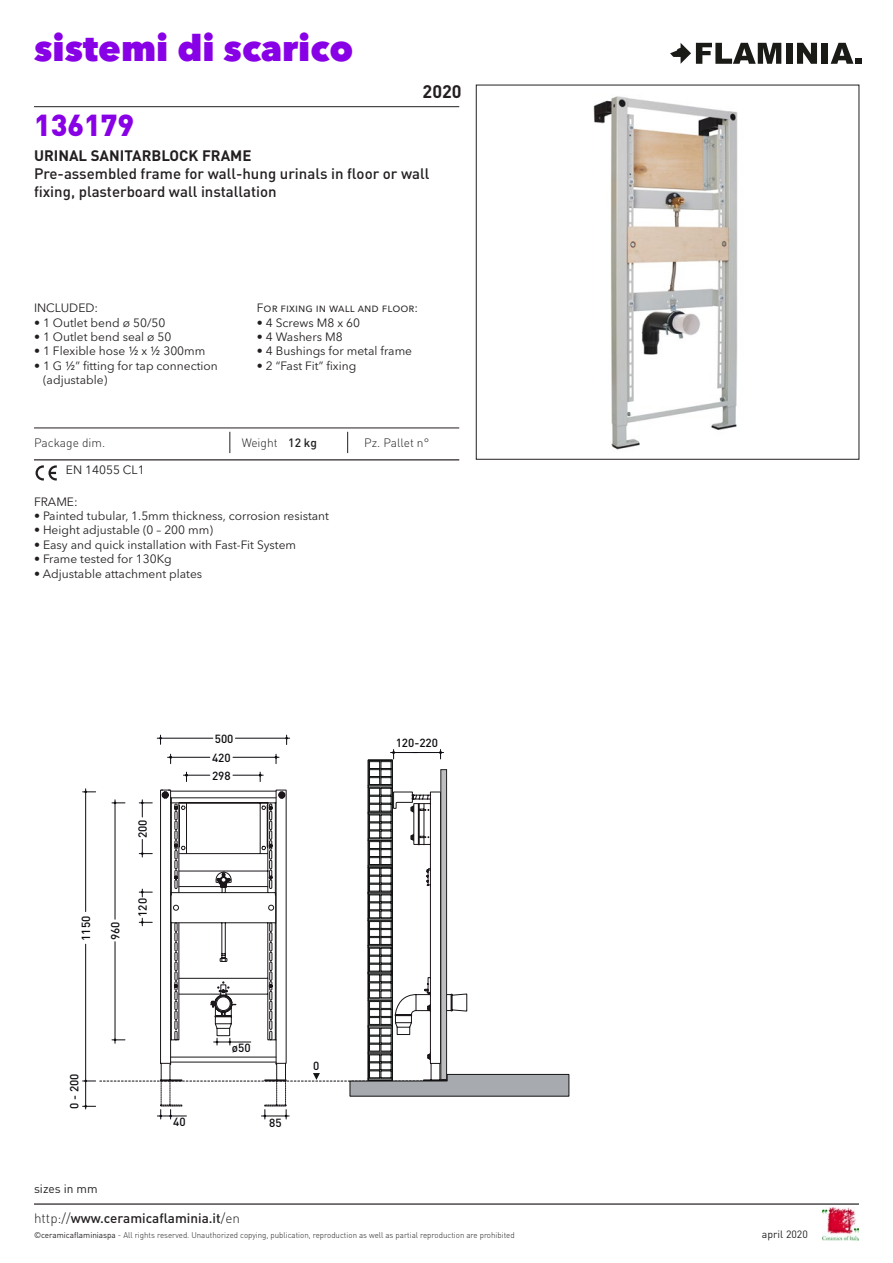
<style>
.page{position:relative;width:893px;height:1263px;background:#fff}
.page>*{position:absolute;margin:0;border:0;box-sizing:border-box;transform-origin:0 0}
.t1{font:800 36px "Avenir Next LT Pro";color:#8800e6}
.t2{font:900 30px "DIN";color:#8800e6}
.t3{font:700 18px "DIN";color:#231f20}
.t4{font:500 15px/18px "DIN";color:#231f20}
.t5{font:700 15px "DIN";color:#231f20}
.t6{font:500 13.5px "DIN";color:#231f20}
.t7{font:12px/14.4px "Avenir Next LT Pro";color:#231f20}
.t8{font:300 12px "DIN";color:#231f20}
.t9{font:12px "DIN";color:#231f20}
.t10{font:500 11.7px "DIN";color:#0e0b10}
.t11{font:10.5px "DIN";color:#231f20}
.t12{font:300 8.25px "DIN";color:#231f20}
.s1{font-weight:500}
.s2{font-weight:300}
.s3{font-weight:400}
</style>
<div class="page">
<hr style="left:34px;top:1203px;width:825px;height:2px;background:#231f20">
<img style="left:822px;top:1208px;width:37px;height:32px">
<svg style="left:670px;top:43px;width:111px;height:21px"></svg>
<div style="left:786px;top:43px;width:6px;height:21px;background:#1a1a17"></div>
<svg style="left:797px;top:43px;width:20px;height:21px"></svg>
<div style="left:822px;top:43px;width:6px;height:21px;background:#1a1a17"></div>
<svg style="left:831px;top:43px;width:30px;height:21px"></svg>
<hr style="left:34px;top:459px;width:425px;height:1px;background:#231f20">
<hr style="left:34px;top:106px;width:425px;height:1px;background:#231f20">
<svg style="left:36px;top:465px;width:21px;height:15px"></svg>
<svg style="left:83px;top:735px;width:486px;height:384px"></svg>
<img style="left:593px;top:96px;width:145px;height:354px">
<div style="left:476px;top:85px;width:383px;height:375px;border:1px solid #231f20"></div>
<hr style="left:34px;top:428px;width:425px;height:1px;background:#231f20">
<svg style="left:230px;top:432px;width:1px;height:21px"></svg>
<svg style="left:347px;top:432px;width:1px;height:21px"></svg>
<h1 class="t1" style="left:34px;top:26px;width:321px">sistemi di scarico</h1>
<h2 class="t2" style="left:34px;top:105px;width:102px">136179</h2>
<h3 class="t3" style="left:423px;top:79px;width:41px">2020</h3>
<p class="t5" style="left:34px;top:146px;width:219px">URINAL SANITARBLOCK FRAME</p>
<p class="t4" style="left:34px;top:164px;width:397px">Pre-assembled frame for wall-hung urinals in floor or wall fixing, plasterboard wall installation</p>
<p class="t7" style="left:34px;top:301px;width:66px">INCLUDED:</p>
<p class="t7" style="left:34px;top:315px;width:133px">• 1 Outlet bend ø 50/50</p>
<p class="t7" style="left:34px;top:330px;width:139px">• 1 Outlet bend seal ø 50</p>
<p class="t7" style="left:34px;top:344px;width:173px">• 1 Flexible hose ½ x ½ 300mm</p>
<p class="t7" style="left:43px;top:358px;width:176px;text-indent:-9px">• 1 G ½” fitting for tap connection (adjustable)</p>
<p class="t7" style="left:257px;top:301px;width:163px">For fixing in wall and floor:</p>
<p class="t7" style="left:257px;top:315px;width:105px">• 4 Screws M8 x 60</p>
<p class="t7" style="left:257px;top:330px;width:87px">• 4 Washers M8</p>
<p class="t7" style="left:257px;top:344px;width:157px">• 4 Bushings for metal frame</p>
<p class="t7" style="left:257px;top:358px;width:101px">• 2 “Fast Fit” fixing</p>
<p class="t8" style="left:34px;top:435px;width:73px">Package dim.</p>
<p class="t8" style="left:242px;top:435px;width:77px">Weight <span class="s1">12 kg</span></p>
<p class="t8" style="left:364px;top:435px;width:66px">Pz. Pallet n°</p>
<p class="t7" style="left:66px;top:463px;width:80px">EN 14055 CL1</p>
<p class="t7" style="left:34px;top:494px;width:45px">FRAME:</p>
<p class="t7" style="left:34px;top:508px;width:296px">• Painted tubular, 1.5mm thickness, corrosion resistant</p>
<p class="t7" style="left:34px;top:523px;width:181px">• Height adjustable (0 – 200 mm)</p>
<p class="t7" style="left:34px;top:537px;width:264px">• Easy and quick installation with Fast-Fit System</p>
<p class="t7" style="left:34px;top:552px;width:139px">• Frame tested for 130Kg</p>
<p class="t7" style="left:34px;top:566px;width:170px">• Adjustable attachment plates</p>
<p class="t10" style="left:135px;top:838px;width:20px;rotate:-90deg">200</p>
<p class="t10" style="left:78px;top:941px;width:26px;rotate:-90deg">1150</p>
<p class="t10" style="left:108px;top:940px;width:20px;rotate:-90deg">960</p>
<p class="t10" style="left:135px;top:917px;width:20px;rotate:-90deg">120</p>
<p class="t10" style="left:215px;top:731px;width:20px">500</p>
<p class="t10" style="left:212px;top:768px;width:20px">298</p>
<p class="t10" style="left:212px;top:750px;width:20px">420</p>
<p class="t10" style="left:67px;top:1109px;width:37px;rotate:-90deg">0 - 200</p>
<p class="t9" style="left:34px;top:1181px;width:65px">sizes in mm</p>
<p class="t10" style="left:232px;top:1040px;width:20px">ø50</p>
<p class="t10" style="left:173px;top:1114px;width:14px">40</p>
<p class="t10" style="left:269px;top:1116px;width:14px">85</p>
<p class="t6" style="left:34px;top:1209px;width:207px"><span class="s2">http://</span>www.ceramicaflaminia.it<span class="s2">/en</span></p>
<p class="t10" style="left:313px;top:1059px;width:8px">0</p>
<p class="t10" style="left:396px;top:735px;width:44px">120-220</p>
<p class="t12" style="left:34px;top:1230px;width:482px"><span class="s3">©ceramicaflaminiaspa</span> - All rights reserved. Unauthorized copying, publication, reproduction as well as partial reproduction are prohibited</p>
<p class="t11" style="left:762px;top:1228px;width:47px">april 2020</p>
</div>
